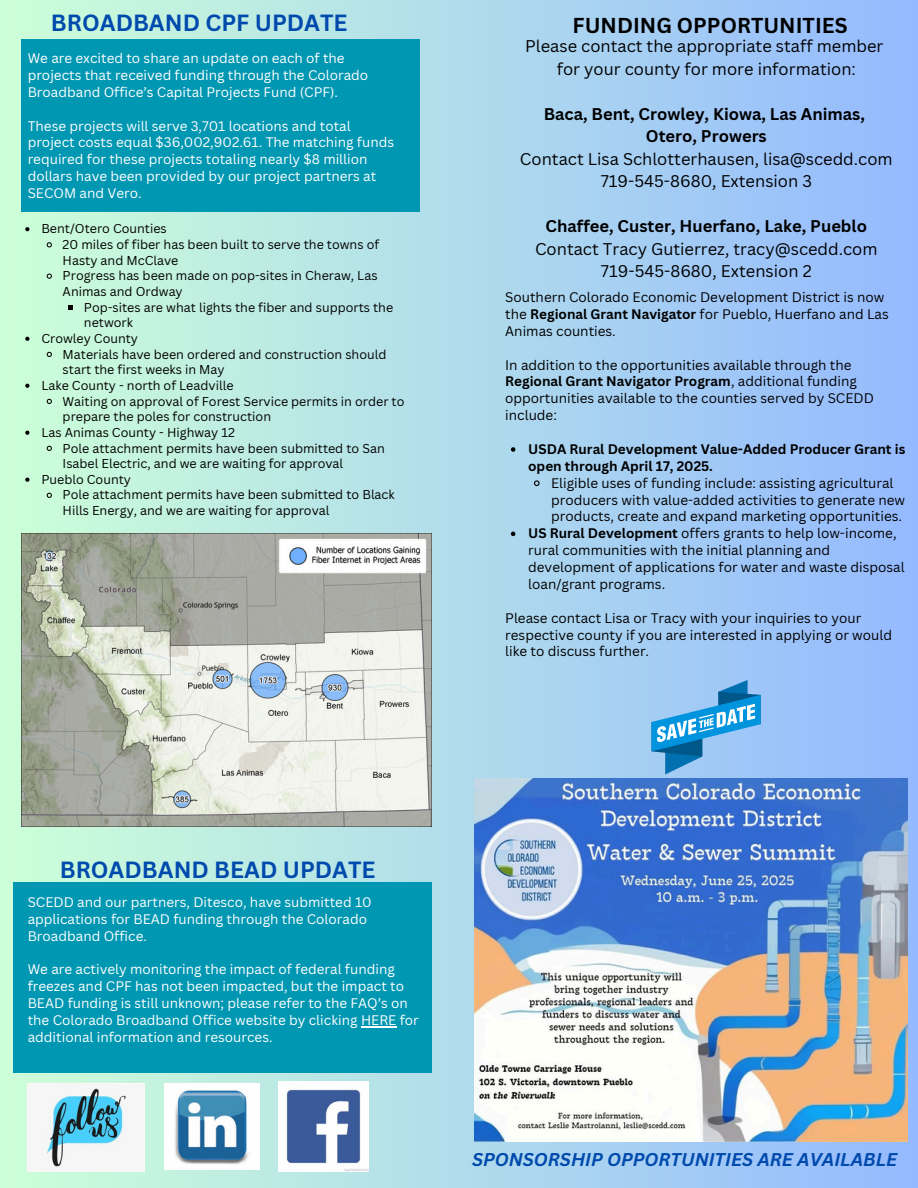
<style>
.page{position:relative;width:918px;height:1188px;background:#fff}
.page>*{position:absolute;margin:0;border:0;box-sizing:border-box;transform-origin:0 0}
.t1{font:700 22.8px "Canva Sans";color:#004aad}
.t2{font:700 21px "Canva Sans";color:#000001}
.t3{font:italic 700 18px "Canva Sans";color:#004aad}
.t4{font:16.5px/22.5px "Canva Sans";color:#000001;text-align:center}
.t5{font:13.5px/16.8px "Canva Sans";color:#000}
.t6{font:13.5px/16.8px "Canva Sans";color:#fff}
.t7{font:700 13.5px/16.8px "Canva Sans";color:#000}
.t8{font:12.45px/15.6px "Canva Sans";color:#000}
.s1{font-weight:700}
</style>
<div class="page">
<div style="left:0;top:0;width:918px;height:1188px;background:linear-gradient(to right,#ccffd8,#95baff)"></div>
<div style="left:21px;top:39px;width:398px;height:172px;background:#0097b2"></div>
<img style="left:28px;top:1084px;width:117px;height:88px">
<img style="left:164px;top:1084px;width:96px;height:85px">
<img style="left:279px;top:1081px;width:90px;height:90px">
<img style="left:21px;top:533px;width:411px;height:294px">
<div style="left:14px;top:883px;width:418px;height:190px;background:#0097b2"></div>
<img style="left:475px;top:778px;width:433px;height:363px">
<svg style="left:652px;top:680px;width:109px;height:94px;background:#6eb3e5"></svg>
<svg style="left:511px;top:447px;width:4px;height:5px"></svg>
<svg style="left:533px;top:480px;width:7px;height:7px"></svg>
<svg style="left:511px;top:532px;width:4px;height:4px"></svg>
<svg style="left:25px;top:227px;width:4px;height:4px"></svg>
<svg style="left:46px;top:241px;width:7px;height:7px"></svg>
<svg style="left:46px;top:273px;width:7px;height:7px"></svg>
<svg style="left:68px;top:305px;width:4px;height:5px"></svg>
<svg style="left:25px;top:337px;width:4px;height:4px"></svg>
<svg style="left:46px;top:351px;width:7px;height:7px"></svg>
<svg style="left:25px;top:384px;width:4px;height:4px"></svg>
<svg style="left:46px;top:398px;width:7px;height:7px"></svg>
<svg style="left:25px;top:431px;width:4px;height:4px"></svg>
<svg style="left:46px;top:445px;width:7px;height:7px"></svg>
<svg style="left:25px;top:478px;width:4px;height:4px"></svg>
<svg style="left:46px;top:492px;width:7px;height:7px"></svg>
<hr style="left:361px;top:1026px;width:35px;height:1px;background:#fff">
<p class="t1" style="left:51px;top:7px;width:298px">BROADBAND CPF UPDATE</p>
<p class="t6" style="left:28px;top:49px;width:342px">We are excited to share an update on each of the projects that received funding through the Colorado<br>Broadband Office’s Capital Projects Fund (CPF).</p>
<p class="t6" style="left:28px;top:117px;width:368px">These projects will serve 3,701 locations and total project costs equal $36,002,902.61. The matching funds required for these projects totaling nearly $8 million dollars have been provided by our project partners at SECOM and Vero.</p>
<p class="t8" style="left:41px;top:221px;width:127px">Bent/Otero Counties</p>
<p class="t8" style="left:63px;top:236px;width:318px">20 miles of fiber has been built to serve the towns of<br>Hasty and McClave</p>
<p class="t8" style="left:63px;top:268px;width:316px">Progress has been made on pop-sites in Cheraw, Las<br>Animas and Ordway</p>
<p class="t8" style="left:84px;top:299px;width:311px">Pop-sites are what lights the fiber and supports the network</p>
<h1 class="t8" style="left:41px;top:330px;width:98px">Crowley County</h1>
<p class="t8" style="left:63px;top:346px;width:325px">Materials have been ordered and construction should start the first weeks in May</p>
<p class="t8" style="left:41px;top:377px;width:194px">Lake County - north of Leadville</p>
<p class="t8" style="left:63px;top:393px;width:343px">Waiting on approval of Forest Service permits in order to prepare the poles for construction</p>
<p class="t8" style="left:41px;top:424px;width:195px">Las Animas County - Highway 12</p>
<p class="t8" style="left:63px;top:440px;width:324px">Pole attachment permits have been submitted to San<br>Isabel Electric, and we are waiting for approval</p>
<p class="t8" style="left:41px;top:471px;width:91px">Pueblo County</p>
<h1 class="t8" style="left:63px;top:487px;width:334px">Pole attachment permits have been submitted to Black<br>Hills Energy, and we are waiting for approval</h1>
<h1 class="t2" style="left:573px;top:10px;width:276px">FUNDING OPPORTUNITIES</h1>
<p class="t4" style="left:525px;top:35px;width:360px">Please contact the appropriate staff member for your county for more information:</p>
<p class="t4" style="left:520px;top:102px;width:374px"><span class="s1">Baca, Bent, Crowley, Kiowa, Las Animas,<br>Otero, Prowers<br></span>Contact Lisa Schlotterhausen, lisa@scedd.com<br>719-545-8680, Extension 3</p>
<p class="t4" style="left:535px;top:215px;width:344px"><span class="s1">Chaffee, Custer, Huerfano, Lake, Pueblo<br></span>Contact Tracy Gutierrez, tracy@scedd.com<br>719-545-8680, Extension 2</p>
<p class="t5" style="left:505px;top:288px;width:385px">Southern Colorado Economic Development District is now the <span class="s1">Regional Grant Navigator</span> for Pueblo, Huerfano and Las<br>Animas counties.</p>
<p class="t5" style="left:505px;top:356px;width:370px">In addition to the opportunities available through the <span class="s1">Regional Grant Navigator Program</span>, additional funding opportunities available to the counties served by SCEDD include:</p>
<p class="t7" style="left:528px;top:440px;width:379px">USDA Rural Development Value-Added Producer Grant is open through April 17, 2025.</p>
<p class="t5" style="left:551px;top:474px;width:356px">Eligible uses of funding include: assisting agricultural producers with value-added activities to generate new products, create and expand marketing opportunities.</p>
<p class="t5" style="left:528px;top:525px;width:378px"><span class="s1">US Rural Development</span> offers grants to help low-income, rural communities with the initial planning and development of applications for water and waste disposal loan/grant programs.</p>
<p class="t5" style="left:505px;top:609px;width:388px">Please contact Lisa or Tracy with your inquiries to your respective county if you are interested in applying or would like to discuss further.</p>
<h3 class="t1" style="left:60px;top:854px;width:317px">BROADBAND BEAD UPDATE</h3>
<h3 class="t6" style="left:28px;top:893px;width:345px">SCEDD and our partners, Ditesco, have submitted 10 applications for BEAD funding through the Colorado<br>Broadband Office.</h3>
<h3 class="t6" style="left:28px;top:961px;width:393px">We are actively monitoring the impact of federal funding freezes and CPF has not been impacted, but the impact to BEAD funding is still unknown; please refer to the FAQ’s on the Colorado Broadband Office website by clicking HERE for additional information and resources.</h3>
<p class="t3" style="left:472px;top:1147px;width:427px">SPONSORSHIP OPPORTUNITIES ARE AVAILABLE</p>
</div>
